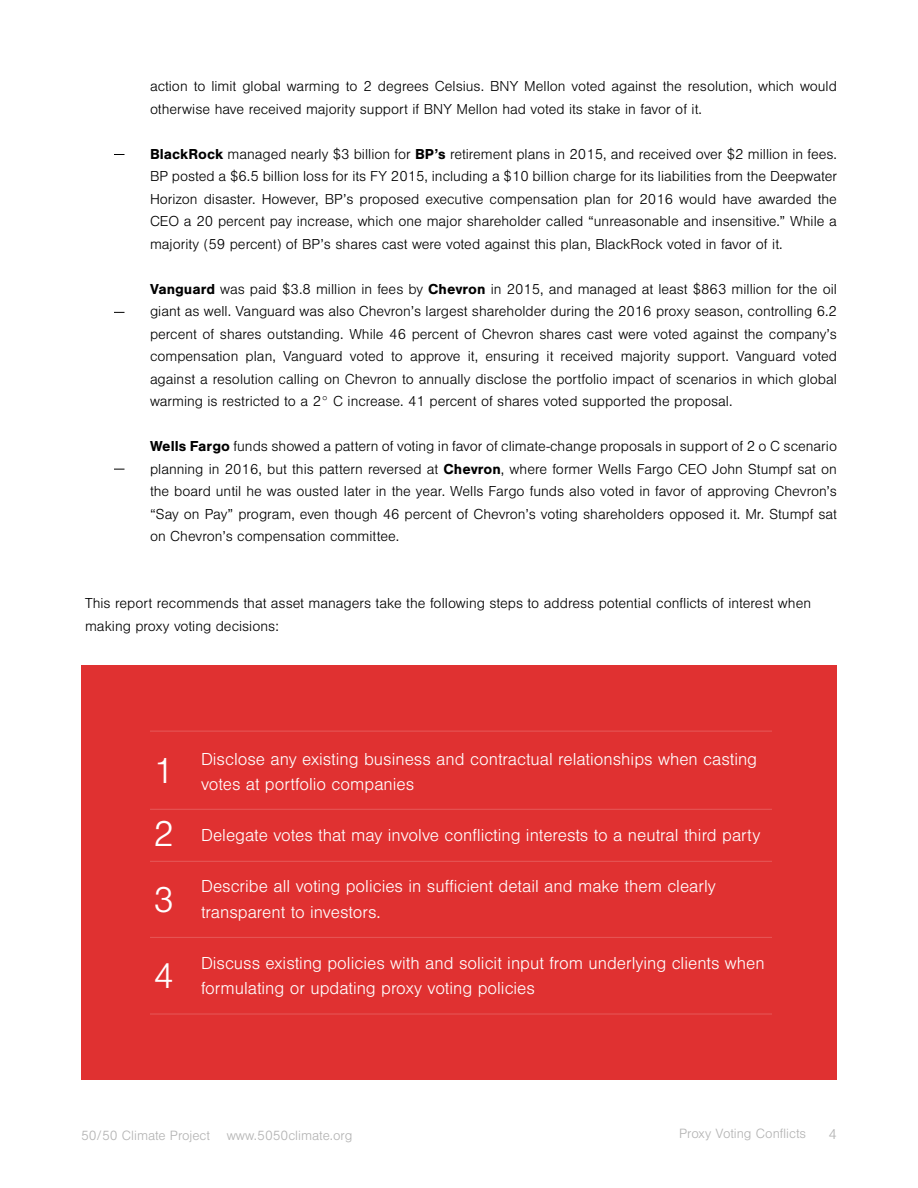
<style>
.page{position:relative;width:918px;height:1188px;background:#fff}
.page>*{position:absolute;margin:0;border:0;box-sizing:border-box;transform-origin:0 0}
.t1{font:300 37.5px/64.3px "Nimbus San";color:#fff;text-align:justify}
.t2{font:300 18px/25.5px "Nimbus San";color:#fff}
.t3{font:300 15px/22.5px "Nimbus San";color:#000;text-align:justify}
.t4{font:300 15px "Nimbus San";color:#b3b3b3}
.t5{font:300 13.95px "Nimbus San";color:#b3b3b3}
.s1{font-weight:700}
</style>
<div class="page">
<div style="left:81px;top:665px;width:756px;height:415px;background:#e03131"></div>
<hr style="left:150px;top:809px;width:622px;height:1px;background:#fff">
<hr style="left:150px;top:731px;width:622px;height:1px;background:#fff">
<hr style="left:150px;top:861px;width:622px;height:1px;background:#fff">
<hr style="left:150px;top:937px;width:622px;height:1px;background:#fff">
<hr style="left:150px;top:1014px;width:622px;height:1px;background:#fff">
<p class="t3" style="left:150px;top:75px;width:688px">action to limit global warming to 2 degrees Celsius. BNY Mellon voted against the resolution, which would otherwise have received majority support if BNY Mellon had voted its stake in favor of it.</p>
<p class="t3" style="left:150px;top:143px;width:689px"><span class="s1">BlackRock</span> managed nearly $3 billion for <span class="s1">BP’s</span> retirement plans in 2015, and received over $2 million in fees.<br>BP posted a $6.5 billion loss for its FY 2015, including a $10 billion charge for its liabilities from the Deepwater Horizon disaster. However, BP’s proposed executive compensation plan for 2016 would have awarded the CEO a 20 percent pay increase, which one major shareholder called “unreasonable and insensitive.” While a majority (59 percent) of BP’s shares cast were voted against this plan, BlackRock voted in favor of it.</p>
<p class="t3" style="left:150px;top:278px;width:689px"><span class="s1">Vanguard</span> was paid $3.8 million in fees by <span class="s1">Chevron</span> in 2015, and managed at least $863 million for the oil giant as well. Vanguard was also Chevron’s largest shareholder during the 2016 proxy season, controlling 6.2 percent of shares outstanding. While 46 percent of Chevron shares cast were voted against the company’s compensation plan, Vanguard voted to approve it, ensuring it received majority support. Vanguard voted against a resolution calling on Chevron to annually disclose the portfolio impact of scenarios in which global warming is restricted to a 2° C increase. 41 percent of shares voted supported the proposal.</p>
<p class="t3" style="left:150px;top:435px;width:689px"><span class="s1">Wells Fargo</span> funds showed a pattern of voting in favor of climate-change proposals in support of 2 o C scenario planning in 2016, but this pattern reversed at <span class="s1">Chevron</span>, where former Wells Fargo CEO John Stumpf sat on the board until he was ousted later in the year. Wells Fargo funds also voted in favor of approving Chevron’s “Say on Pay” program, even though 46 percent of Chevron’s voting shareholders opposed it. Mr. Stumpf sat on Chevron’s compensation committee.</p>
<p class="t3" style="left:85px;top:592px;width:728px">This report recommends that asset managers take the following steps to address potential conflicts of interest when making proxy voting decisions:</p>
<h1 class="t1" style="left:153px;top:739px;width:22px">1<br>2<br>3</h1>
<h1 class="t1" style="left:153px;top:945px;width:22px">4</h1>
<p class="t2" style="left:201px;top:747px;width:558px">Disclose any existing business and contractual relationships when casting votes at portfolio companies</p>
<p class="t2" style="left:201px;top:823px;width:561px">Delegate votes that may involve conflicting interests to a neutral third party</p>
<p class="t2" style="left:201px;top:874px;width:516px">Describe all voting policies in sufficient detail and make them clearly transparent to investors.</p>
<p class="t2" style="left:201px;top:951px;width:565px">Discuss existing policies with and solicit input from underlying clients when formulating or updating proxy voting policies</p>
<p class="t5" style="left:81px;top:1128px;width:273px">50/50 Climate Project www.5050climate.org</p>
<p class="t5" style="left:679px;top:1127px;width:128px">Proxy Voting Conflicts</p>
<p class="t4" style="left:829px;top:1127px;width:10px">4</p>
</div>
